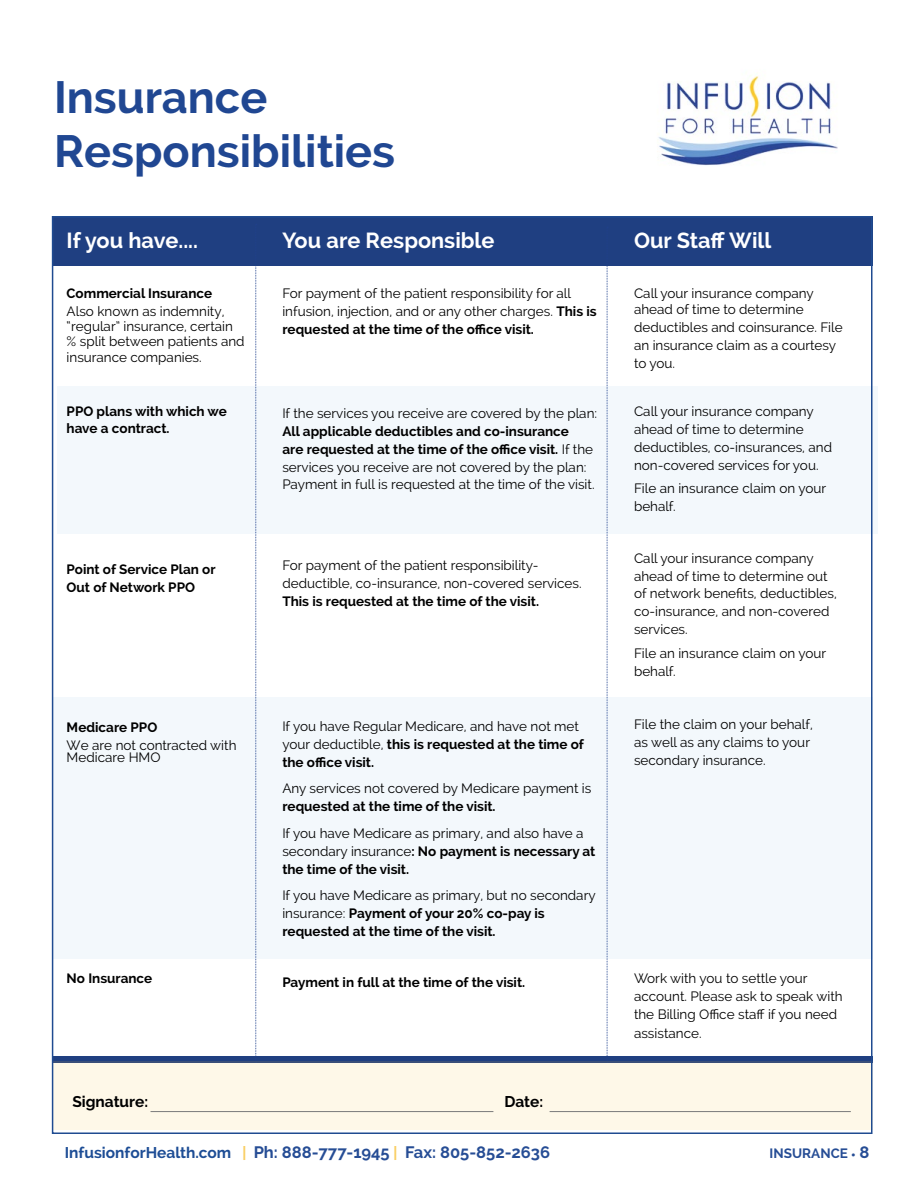
<style>
.page{position:relative;width:918px;height:1188px;background:#fff}
.page>*{position:absolute;margin:0;border:0;box-sizing:border-box;transform-origin:0 0}
.t1{font:700 45px/54px "Raleway";color:#204792}
.t2{font:700 21.75px "Raleway";color:#fff}
.t3{font:700 16.5px "Raleway";color:#264d95}
.t4{font:700 15.45px "Raleway";color:#000}
.t5{font:13.5px/18px "Raleway";color:#000}
.t6{font:700 13.5px/18px "Raleway";color:#000}
.t7{font:700 13.5px "Raleway";color:#264d95}
.s1{font-weight:700}
.s2{font-weight:400}
.s3{font-size:15.45px;color:#1d4d95}
.s4{font-size:15.45px;color:#f9ce64}
.s5{font-family:"Alegreya";font-weight:400}
.s6{font-size:16.5px}
</style>
<div class="page">
<div style="left:52px;top:216px;width:821px;height:50px;background:#1f3f81"></div>
<svg style="left:55px;top:1056px;width:815px;height:6px;background:#23417f"></svg>
<div style="left:52px;top:698px;width:821px;height:261px;background:#f3f8fc"></div>
<div style="left:57px;top:386px;width:821px;height:148px;background:#f3f8fc"></div>
<svg style="left:255px;top:266px;width:2px;height:796px;background:#c4cee2"></svg>
<svg style="left:607px;top:266px;width:1px;height:796px"></svg>
<div style="left:52px;top:1062px;width:821px;height:68px;background:#fef8e8"></div>
<hr style="left:151px;top:1111px;width:342px;height:1px;background:#7a7a7a">
<hr style="left:550px;top:1111px;width:301px;height:1px;background:#7a7a7a">
<img style="left:658px;top:75px;width:180px;height:91px">
<h1 class="t1" style="left:54px;top:70px;width:343px">Insurance<br>Responsibilities</h1>
<h2 class="t2" style="left:67px;top:228px;width:133px">If you have....</h2>
<p class="t6" style="left:67px;top:285px;width:147px">Commercial Insurance</p>
<p class="t5" style="left:67px;top:304px;width:180px;line-height:15.1px">Also known as indemnity, “regular” insurance, certain % split between patients and insurance companies.</p>
<h2 class="t2" style="left:282px;top:228px;width:214px">You are Responsible</h2>
<p class="t5" style="left:282px;top:284px;width:316px">For payment of the patient responsibility for all infusion, injection, and or any other charges. <span class="s1">This is requested at the time of the office visit.</span></p>
<p class="t6" style="left:67px;top:402px;width:162px">PPO plans with which we have a contract.</p>
<p class="t5" style="left:282px;top:404px;width:316px">If the services you receive are covered by the plan:</p>
<p class="t5" style="left:282px;top:422px;width:314px"><span class="s1">All applicable deductibles and co-insurance<br>are requested at the time of the office visit.</span> If the services you receive are not covered by the plan:<br>Payment in full is requested at the time of the visit.</p>
<p class="t6" style="left:67px;top:560px;width:151px">Point of Service Plan or<br>Out of Network PPO</p>
<p class="t5" style="left:282px;top:556px;width:301px">For payment of the patient responsibility&shy;deductible, co-insurance, non-covered services.</p>
<p class="t6" style="left:282px;top:592px;width:258px">This is requested at the time of the visit.</p>
<p class="t6" style="left:67px;top:718px;width:92px">Medicare PPO</p>
<p class="t5" style="left:67px;top:739px;width:171px;line-height:12.1px">We are not contracted with<br>Medicare HMO</p>
<p class="t6" style="left:67px;top:969px;width:87px">No Insurance</p>
<p class="t5" style="left:282px;top:717px;width:303px">If you have Regular Medicare, and have not met your deductible, <span class="s1">this is requested at the time of the office visit.</span></p>
<p class="t5" style="left:282px;top:780px;width:311px">Any services not covered by Medicare payment is</p>
<p class="t6" style="left:282px;top:798px;width:215px">requested at the time of the visit.</p>
<p class="t5" style="left:282px;top:824px;width:315px">If you have Medicare as primary, and also have a secondary insurance<span class="s1">: No payment is necessary at the time of the visit.</span></p>
<p class="t6" style="left:282px;top:887px;width:315px"><span class="s2">If you have Medicare as primary, but no secondary insurance:</span> Payment of your 20% co-pay is requested at the time of the visit.</p>
<p class="t6" style="left:282px;top:973px;width:244px">Payment in full at the time of the visit.</p>
<h2 class="t2" style="left:634px;top:228px;width:139px">Our Staff Will</h2>
<p class="t5" style="left:634px;top:284px;width:210px">Call your insurance company ahead of time to determine deductibles and coinsurance. File an insurance claim as a courtesy to you.</p>
<p class="t5" style="left:634px;top:402px;width:200px">Call your insurance company ahead of time to determine deductibles, co-insurances, and non-covered services for you.</p>
<p class="t5" style="left:634px;top:480px;width:194px">File an insurance claim on your behalf.</p>
<p class="t5" style="left:634px;top:549px;width:204px">Call your insurance company ahead of time to determine out of network benefits, deductibles, co-insurance, and non-covered services.</p>
<p class="t5" style="left:634px;top:644px;width:194px">File an insurance claim on your behalf.</p>
<p class="t5" style="left:634px;top:716px;width:180px">File the claim on your behalf, as well as any claims to your secondary insurance.</p>
<p class="t5" style="left:634px;top:969px;width:210px">Work with you to settle your account. Please ask to speak with the Billing Office staff if you need assistance.</p>
<p class="t4" style="left:72px;top:1093px;width:77px">Signature:</p>
<p class="t4" style="left:504px;top:1093px;width:40px">Date:</p>
<p class="t3" style="left:65px;top:1142px;width:487px"><span class="s3">InfusionforHealth.com</span> <span class="s4">|</span> Ph: 888-777-1945 <span class="s4">|</span> Fax: 805-852-2636</p>
<p class="t7" style="left:770px;top:1145px;width:101px">INSURANCE <span class="s5">•</span> <span class="s6">8</span></p>
</div>
